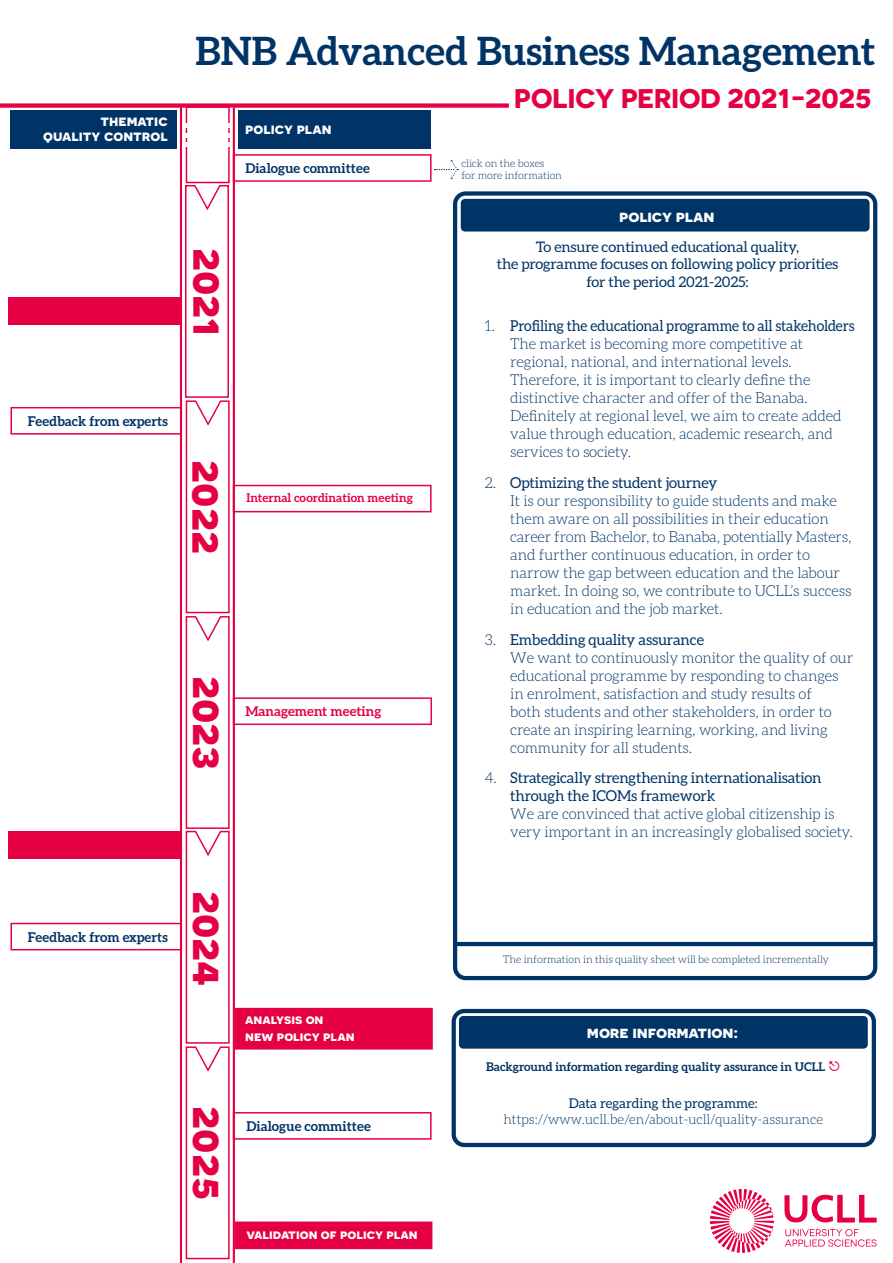
<style>
.page{position:relative;width:893px;height:1263px;background:#fff}
.page>*{position:absolute;margin:0;border:0;box-sizing:border-box;transform-origin:0 0}
.t1{font:700 45px "Novecentosanswide";color:#e50043}
.t2{font:700 39px "Aleo";color:#003466}
.t3{font:700 27px "Novecentosanswide";color:#e50043}
.t4{font:700 16.5px "Novecentosanswide";letter-spacing:-.01em;color:#fff}
.t5{font:300 15px/18px "Aleo";letter-spacing:-.01em;color:#003466}
.t6{font:15px/18px "Aleo";letter-spacing:-.01em;color:#003466}
.t7{font:700 15px/15px "Novecentosanswide";color:#fff;text-align:right}
.t8{font:14.55px/17.4px "Aleo";letter-spacing:-.01em;color:#003466;text-align:center}
.t9{font:700 13.5px "Aleo";color:#003466}
.t10{font:300 13.5px "Aleo";color:#003466}
.t11{font:700 13.5px/16.2px "Novecentosanswide";color:#fff}
.t12{font:13.5px "Aleo";color:#003466}
.t13{font:700 13.5px "Aleo";color:#e50043}
.t14{font:700 12px "Aleo";color:#003466}
.t15{font:700 12px "Aleo";color:#e50043}
.t16{font:300 10.5px/12.6px "Aleo";letter-spacing:-.01em;color:#003466}
.s1{font-weight:400}
.s2{font-weight:300}
</style>
<div class="page">
<svg style="left:784px;top:1195px;width:93px;height:27px"></svg>
<svg style="left:710px;top:1189px;width:64px;height:64px"></svg>
<svg style="left:785px;top:1229px;width:91px;height:18px"></svg>
<div style="left:9px;top:831px;width:172px;height:28px;background:#e50043"></div>
<div style="left:9px;top:298px;width:172px;height:27px;background:#e50043"></div>
<div style="left:186px;top:106px;width:44px;height:77px;border:1px solid #e50043"></div>
<svg style="left:185px;top:185px;width:45px;height:1075px"></svg>
<hr style="left:184px;top:133px;width:48px;height:4px;background:#fff">
<hr style="left:185px;top:124px;width:45px;height:4px;background:#fff">
<hr style="left:184px;top:143px;width:47px;height:4px;background:#fff">
<div style="left:453px;top:191px;width:424px;height:789px;border:4px solid #003466;border-radius:11px"></div>
<div style="left:461px;top:199px;width:409px;height:33px;background:#003466;border-radius:4px"></div>
<hr style="left:455px;top:942px;width:421px;height:4px;background:#003466">
<div style="left:452px;top:1009px;width:424px;height:138px;border:4px solid #003466;border-radius:11px"></div>
<div style="left:459px;top:1016px;width:409px;height:33px;background:#003466;border-radius:4px"></div>
<svg style="left:435px;top:160px;width:23px;height:19px"></svg>
<div style="left:233px;top:697px;width:199px;height:28px;border:2px solid #e50051"></div>
<div style="left:233px;top:485px;width:199px;height:27px;border:2px solid #e50043"></div>
<div style="left:233px;top:154px;width:199px;height:28px;border:1px solid #e50043"></div>
<div style="left:10px;top:407px;width:172px;height:28px;border:2px solid #e50043"></div>
<div style="left:235px;top:1221px;width:197px;height:28px;background:#e50043;border:2px solid #e50051"></div>
<div style="left:10px;top:110px;width:166px;height:39px;background:#003466"></div>
<div style="left:238px;top:110px;width:193px;height:39px;background:#003466"></div>
<hr style="left:180px;top:107px;width:2px;height:1156px;background:#e50043">
<div style="left:235px;top:1008px;width:198px;height:41px;background:#e50043"></div>
<hr style="left:233px;top:108px;width:2px;height:1155px;background:#e50043">
<div style="left:233px;top:1112px;width:199px;height:28px;border:2px solid #e50043"></div>
<div style="left:10px;top:923px;width:172px;height:27px;border:2px solid #e50043"></div>
<div style="left:0;top:103px;width:509px;height:5px;background:#e50043"></div>
<h2 class="t2" style="left:196px;top:29px;width:681px">BNB Advanced Business Management</h2>
<p class="t7" style="left:43px;top:113px;width:126px">thematic quality control</p>
<p class="t7" style="left:245px;top:121px;width:88px">policy plan</p>
<p class="t9" style="left:245px;top:160px;width:126px">Dialogue committee</p>
<h1 class="t1" style="left:237px;top:248px;width:90px;rotate:90deg">2021</h1>
<p class="t9" style="left:28px;top:413px;width:142px">Feedback from experts</p>
<h1 class="t1" style="left:236px;top:460px;width:95px;rotate:90deg">2022</h1>
<p class="t15" style="left:246px;top:491px;width:168px">Internal coordination meeting</p>
<h1 class="t1" style="left:237px;top:676px;width:95px;rotate:90deg">2023</h1>
<p class="t13" style="left:245px;top:703px;width:137px">Management meeting</p>
<p class="t9" style="left:28px;top:929px;width:142px">Feedback from experts</p>
<h1 class="t1" style="left:237px;top:891px;width:97px;rotate:90deg">2024</h1>
<p class="t11" style="left:245px;top:1011px;width:111px">analysis on new policy plan</p>
<h1 class="t1" style="left:237px;top:1106px;width:95px;rotate:90deg">2025</h1>
<p class="t9" style="left:246px;top:1118px;width:126px">Dialogue committee</p>
<p class="t11" style="left:247px;top:1226px;width:173px">validation of policy plan</p>
<h3 class="t3" style="left:514px;top:81px;width:359px">POLICY PERIOD 2021-2025</h3>
<p class="t16" style="left:461px;top:157px;width:102px">click on the boxes<br>for more information</p>
<p class="t4" style="left:619px;top:206px;width:97px">policy plan</p>
<p class="t8" style="left:497px;top:238px;width:343px">To ensure continued educational quality,<br>the programme focuses on following policy priorities for the period 2021-2025:</p>
<p class="t5" style="left:510px;top:317px;width:346px;text-indent:-26px">1. <span class="s1">Profiling the educational programme to all stakeholders </span>The market is becoming more competitive at regional, national, and international levels.<br>Therefore, it is important to clearly define the distinctive character and offer of the Banaba.<br>Definitely at regional level, we aim to create added value through education, academic research, and services to society.</p>
<p class="t5" style="left:510px;top:473px;width:343px;text-indent:-26px">2. <span class="s1">Optimizing the student journey<br></span>It is our responsibility to guide students and make them aware on all possibilities in their education career from Bachelor, to Banaba, potentially Masters, and further continuous education, in order to narrow the gap between education and the labour market. In doing so, we contribute to UCLL’s success in education and the job market.</p>
<p class="t5" style="left:510px;top:630px;width:345px;text-indent:-26px">3. <span class="s1">Embedding quality assurance<br></span>We want to continuously monitor the quality of our educational programme by responding to changes in enrolment, satisfaction and study results of<br>both students and other stakeholders, in order to create an inspiring learning, working, and living community for all students.</p>
<p class="t6" style="left:510px;top:769px;width:313px;text-indent:-26px"><span class="s2">4.</span> Strategically strengthening internationalisation through the ICOMs framework</p>
<p class="t5" style="left:510px;top:805px;width:344px">We are convinced that active global citizenship is very important in an increasingly globalised society.</p>
<p class="t16" style="left:503px;top:953px;width:328px">The information in this quality sheet will be completed incrementally</p>
<p class="t4" style="left:587px;top:1022px;width:153px">more information:</p>
<p class="t14" style="left:486px;top:1059px;width:341px">Background information regarding quality assurance in UCLL</p>
<p class="t12" style="left:569px;top:1096px;width:190px">Data regarding the programme:</p>
<p class="t10" style="left:503px;top:1112px;width:321px">https://www.ucll.be/en/about-ucll/quality-assurance</p>
</div>
